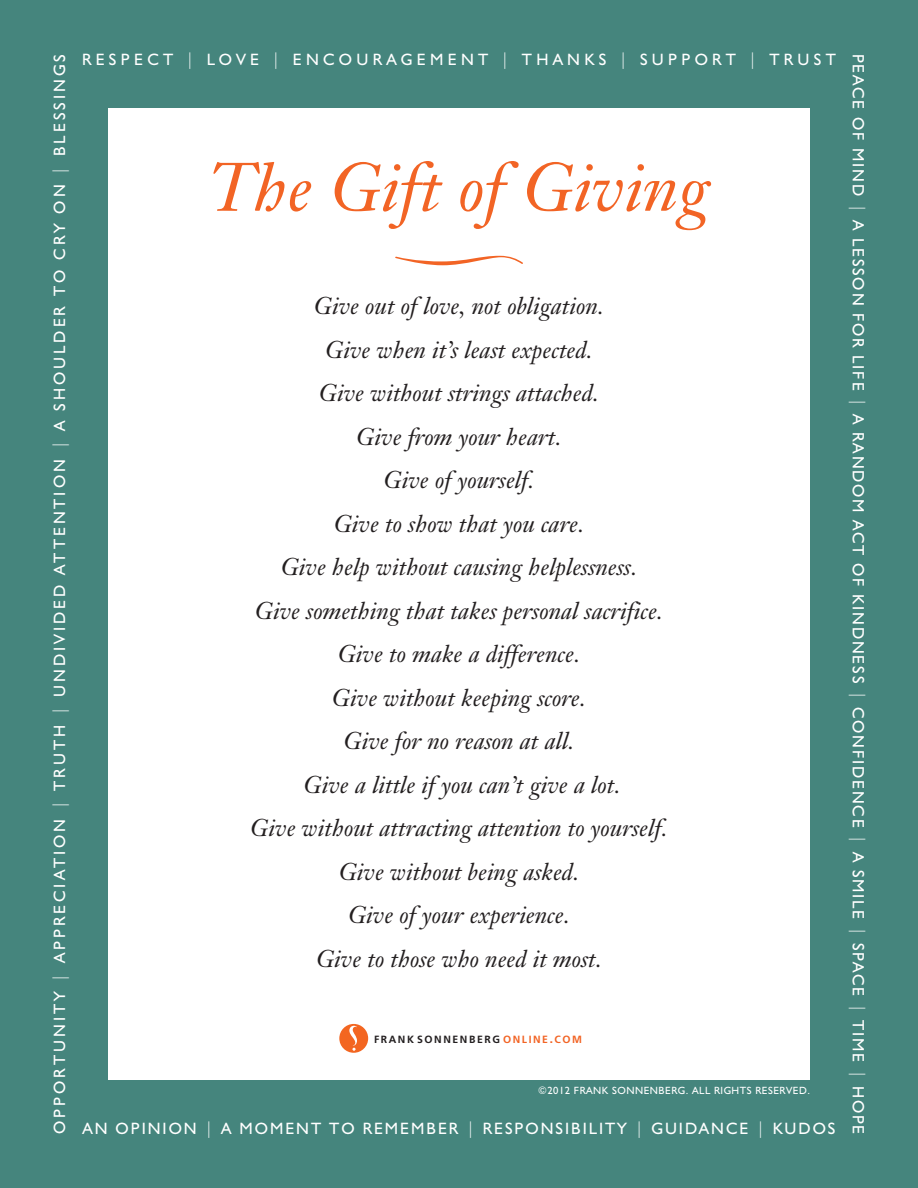
<style>
.page{position:relative;width:918px;height:1188px;background:#45857d}
.page>*{position:absolute;margin:0;border:0;box-sizing:border-box;transform-origin:0 0}
.t1{font:italic 67.5px "Janson Text";color:#f26425}
.t2{font:54px "Dalliance Flourishes";color:#f26425;scale:1.25 1}
.t3{font:italic 24px/43.5px "Janson Text";color:#231f20;text-align:center}
.t4{font:16.5px "Humanist 521 BT";letter-spacing:.12em;color:#fff}
.t5{font:16.5px "Humanist 521 BT";letter-spacing:.18em;color:#fff}
.t6{font:16.5px "Humanist 521 BT";letter-spacing:.26em;color:#fff}
.t7{font:10.5px "Humanist 521 BT";letter-spacing:.05em;color:#fff}
.t8{font:700 10.5px "Frutiger";letter-spacing:.15em;color:#231f20}
.s1{font-weight:300}
.s2{color:#f26425}
.s3{font-weight:900;color:#f26425}
</style>
<div class="page">
<div style="left:108px;top:108px;width:702px;height:972px;background:#fff"></div>
<div style="left:339px;top:1024px;width:29px;height:29px;background:#f36621;border-radius:50%"></div>
<svg style="left:349px;top:1026px;width:8px;height:25px"></svg>
<p class="t6" style="left:82px;top:54px;width:755px">RESPECT <span class="s1">|</span> LOVE <span class="s1">|</span> ENCOURAGEMENT <span class="s1">|</span> THANKS <span class="s1">|</span> SUPPORT <span class="s1">|</span> TRUST</p>
<p class="t5" style="left:54px;top:1134px;width:1081px;rotate:-90deg">OPPORTUNITY <span class="s1">|</span> APPRECIATION <span class="s1">|</span> TRUTH <span class="s1">|</span> UNDIVIDED ATTENTION <span class="s1">|</span> A SHOULDER TO CRY ON <span class="s1">|</span> BLESSINGS</p>
<p class="t4" style="left:864px;top:54px;width:1082px;rotate:90deg">PEACE OF MIND <span class="s1">|</span> A LESSON FOR LIFE <span class="s1">|</span> A RANDOM ACT OF KINDNESS <span class="s1">|</span> CONFIDENCE <span class="s1">|</span> A SMILE <span class="s1">|</span> SPACE <span class="s1">|</span> TIME <span class="s1">|</span> HOPE</p>
<h1 class="t1" style="left:209px;top:161px;width:502px">The Gift of Giving</h1>
<h2 class="t2" style="left:396px;top:219px;width:102px">X</h2>
<p class="t3" style="left:250px;top:287px;width:419px">Give out of love, not obligation.<br>Give when it’s least expected.<br>Give without strings attached.<br>Give from your heart.<br>Give of yourself.<br>Give to show that you care.<br>Give help without causing helplessness.<br>Give something that takes personal sacrifice.<br>Give to make a difference.<br>Give without keeping score.<br>Give for no reason at all.<br>Give a little if you can’t give a lot.<br>Give without attracting attention to yourself.<br>Give without being asked.<br>Give of your experience.<br>Give to those who need it most.</p>
<p class="t8" style="left:374px;top:1035px;width:209px">FRANK SONNENBERG <span class="s2">ONLINE</span><span class="s3">.</span><span class="s2">COM</span></p>
<p class="t7" style="left:538px;top:1087px;width:273px">©2012 FRANK SONNENBERG. ALL RIGHTS RESERVED.</p>
<p class="t4" style="left:82px;top:1122px;width:755px">AN OPINION <span class="s1">|</span> A MOMENT TO REMEMBER <span class="s1">|</span> RESPONSIBILITY <span class="s1">|</span> GUIDANCE <span class="s1">|</span> KUDOS</p>
</div>
